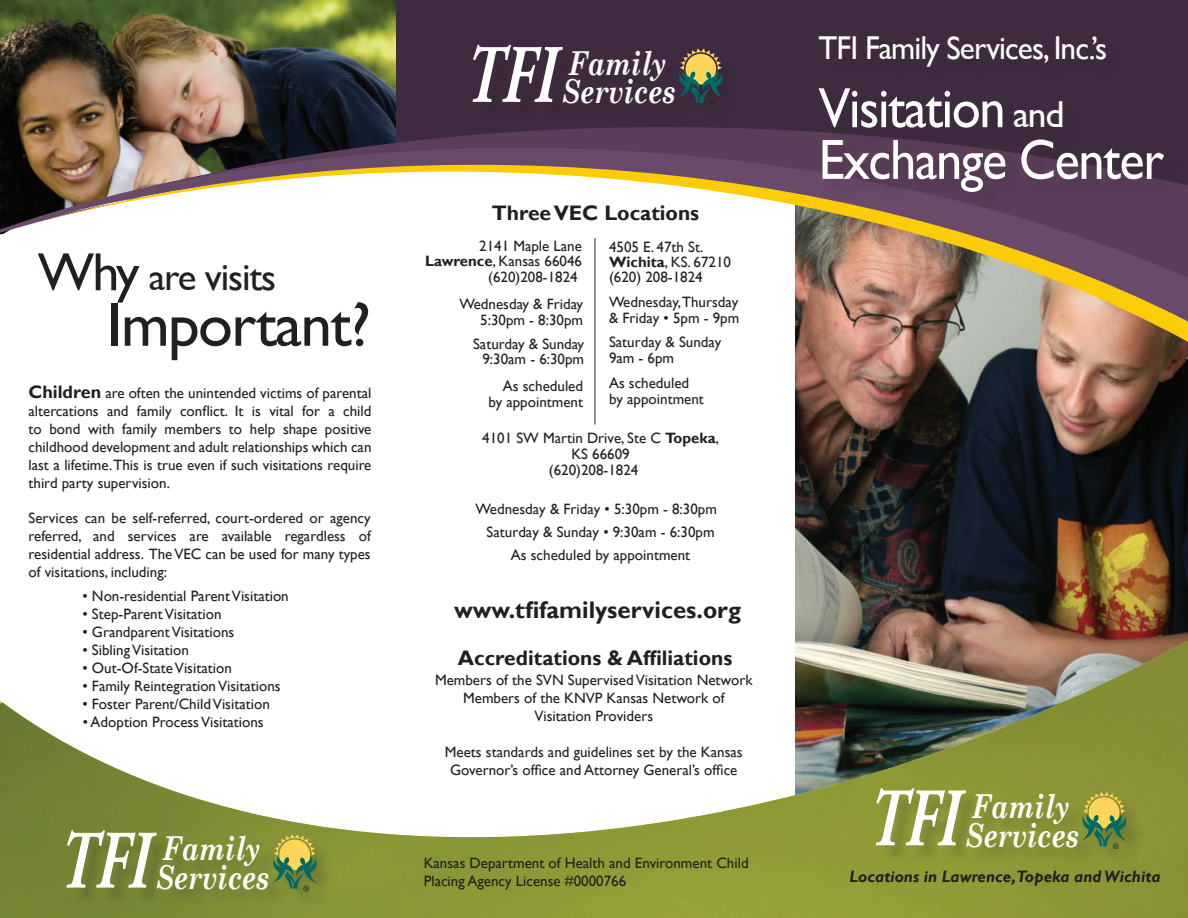
<style>
.page{position:relative;width:1188px;height:918px;background:#fff}
.page>*{position:absolute;margin:0;border:0;box-sizing:border-box;transform-origin:0 0}
.t1{font:italic 700 82.8px "Adobe Garamond Pro";color:#fff;scale:.7 1}
.t2{font:63px "Gill Sans";letter-spacing:-.025em;color:#231f20}
.t3{font:57px/51.8px "Gill Sans";letter-spacing:-.025em;color:#fff;scale:.92 1}
.t4{font:39px "Gill Sans";letter-spacing:-.03em;color:#231f20}
.t5{font:italic 700 33px/28.5px "Century Schoolbook";color:#fff;scale:.82 1}
.t6{font:33px "Gill Sans";letter-spacing:-.03em;color:#fff;scale:.95 1}
.t7{font:700 24px "Gill Sans";color:#231f20}
.t8{font:700 21px "Gill Sans";color:#231f20}
.t9{font:italic 700 16.5px "Gill Sans";color:#231f20}
.t10{font:15px/18px "Gill Sans";color:#231f20}
.s1{font-size:54px}
.s2{font-weight:700;font-size:18px}
.s3{font-weight:700}
.s4{font-size:37.5px}
</style>
<div class="page">
<img style="left:0;top:0;width:1188px;height:190px">
<svg style="left:0;top:190px;width:1188px;height:451px"></svg>
<img style="left:0;top:641px;width:1188px;height:277px">
<div style="left:822px;top:39px;width:302px;height:108px;background:#3e2a3f"></div>
<div style="left:825px;top:142px;width:357px;height:68px;background:#231f20;opacity:.2"></div>
<hr style="left:595px;top:238px;width:1px;height:187px;background:#231f20">
<div style="left:682px;top:52px;width:59px;height:72px;background:#3e2a3f"></div>
<svg style="left:676px;top:49px;width:47px;height:57px"></svg>
<div style="left:476px;top:48px;width:105px;height:72px;background:#3d2a3e"></div>
<div style="left:566px;top:53px;width:127px;height:69px;background:#3d2a3e"></div>
<div style="left:1085px;top:795px;width:59px;height:72px;background:#231f20;opacity:.2"></div>
<svg style="left:1080px;top:792px;width:46px;height:57px;background:#8f9b49"></svg>
<div style="left:879px;top:791px;width:105px;height:73px;background:#8a9334"></div>
<div style="left:969px;top:796px;width:127px;height:69px;background:#899234"></div>
<div style="left:275px;top:837px;width:60px;height:72px;background:#231f20;opacity:.2"></div>
<svg style="left:270px;top:834px;width:47px;height:57px;background:#8e9b49"></svg>
<div style="left:70px;top:834px;width:105px;height:72px;background:#748233"></div>
<div style="left:160px;top:838px;width:127px;height:69px;background:#7c8935"></div>
<h3 class="t4" style="left:38px;top:254px;width:240px"><span class="s1">Why</span> are visits</h3>
<h2 class="t2" style="left:107px;top:287px;width:265px">Important?</h2>
<p class="t10" style="left:28px;top:385px;width:345px;text-align:justify"><span class="s2">Children</span> are often the unintended victims of parental altercations and family conflict. It is vital for a child to bond with family members to help shape positive childhood development and adult relationships which can last a lifetime. This is true even if such visitations require third party supervision.</p>
<p class="t10" style="left:29px;top:509px;width:344px;text-align:justify">Services can be self-referred, court-ordered or agency referred, and services are available regardless of residential address. The VEC can be used for many types of visitations, including:</p>
<p class="t10" style="left:82px;top:587px;width:208px">• Non-residential Parent Visitation</p>
<p class="t10" style="left:82px;top:605px;width:141px">• Step-Parent Visitation</p>
<p class="t10" style="left:82px;top:623px;width:153px">• Grandparent Visitations</p>
<p class="t10" style="left:82px;top:641px;width:108px">• Sibling Visitation</p>
<p class="t10" style="left:82px;top:659px;width:151px">• Out-Of-State Visitation</p>
<p class="t10" style="left:82px;top:677px;width:200px">• Family Reintegration Visitations</p>
<p class="t10" style="left:82px;top:695px;width:189px">• Foster Parent/Child Visitation</p>
<p class="t10" style="left:83px;top:713px;width:182px">• Adoption Process Visitations</p>
<h1 class="t1" style="left:59px;top:813px;width:131px">TFI</h1>
<h3 class="t5" style="left:156px;top:834px;width:140px">Family<br>Services</h3>
<h1 class="t1" style="left:465px;top:28px;width:131px">TFI</h1>
<h3 class="t5" style="left:562px;top:48px;width:140px">Family<br>Services</h3>
<h3 class="t8" style="left:492px;top:200px;width:209px">Three VEC Locations</h3>
<p class="t10" style="left:425px;top:238px;width:158px;line-height:15.8px;text-align:right">2141 Maple Lane<br><span class="s3">Lawrence</span>, Kansas 66046 (620)208-1824</p>
<p class="t10" style="left:460px;top:297px;width:125px;line-height:15.8px;text-align:right">Wednesday &amp; Friday<br>5:30pm - 8:30pm</p>
<p class="t10" style="left:473px;top:336px;width:113px;line-height:15.8px;text-align:right">Saturday &amp; Sunday<br>9:30am - 6:30pm</p>
<p class="t10" style="left:488px;top:379px;width:96px;line-height:15.8px;text-align:right">As scheduled by appointment</p>
<p class="t10" style="left:609px;top:240px;width:124px;line-height:15px">4505 E. 47th St.<br><span class="s3">Wichita</span>, KS. 67210 (620) 208-1824</p>
<p class="t10" style="left:609px;top:294px;width:132px;line-height:15.8px">Wednesday, Thursday &amp; Friday • 5pm - 9pm</p>
<p class="t10" style="left:609px;top:335px;width:114px;line-height:15.8px">Saturday &amp; Sunday<br>9am - 6pm</p>
<p class="t10" style="left:609px;top:375px;width:96px;line-height:15.8px">As scheduled by appointment</p>
<p class="t10" style="left:482px;top:429px;width:238px">4101 SW Martin Drive, Ste C <span class="s3">Topeka</span>,</p>
<p class="t10" style="left:571px;top:445px;width:60px">KS 66609</p>
<p class="t10" style="left:549px;top:461px;width:91px">(620)208-1824</p>
<p class="t10" style="left:476px;top:497px;width:243px;line-height:23.2px;text-align:center">Wednesday &amp; Friday • 5:30pm - 8:30pm<br>Saturday &amp; Sunday • 9:30am - 6:30pm<br>As scheduled by appointment</p>
<h3 class="t7" style="left:454px;top:595px;width:288px">www.tfifamilyservices.org</h3>
<h3 class="t8" style="left:458px;top:645px;width:276px">Accreditations &amp; Affiliations</h3>
<p class="t10" style="left:435px;top:672px;width:319px;text-align:center">Members of the SVN Supervised Visitation Network<br>Members of the KNVP Kansas Network of<br>Visitation Providers</p>
<p class="t10" style="left:445px;top:744px;width:299px;text-align:center">Meets standards and guidelines set by the Kansas<br>Governor’s office and Attorney General’s office</p>
<p class="t10" style="left:424px;top:854px;width:326px">Kansas Department of Health and Environment Child<br>Placing Agency License #0000766</p>
<h3 class="t6" style="left:819px;top:28px;width:305px">TFI Family Services, Inc.’s</h3>
<h3 class="t3" style="left:819px;top:82px;width:377px">Visitation <span class="s4">and<br></span>Exchange Center</h3>
<h1 class="t1" style="left:868px;top:771px;width:131px">TFI</h1>
<h3 class="t5" style="left:965px;top:791px;width:140px">Family<br>Services</h3>
<p class="t9" style="left:849px;top:867px;width:313px">Locations in Lawrence,Topeka and Wichita</p>
</div>
